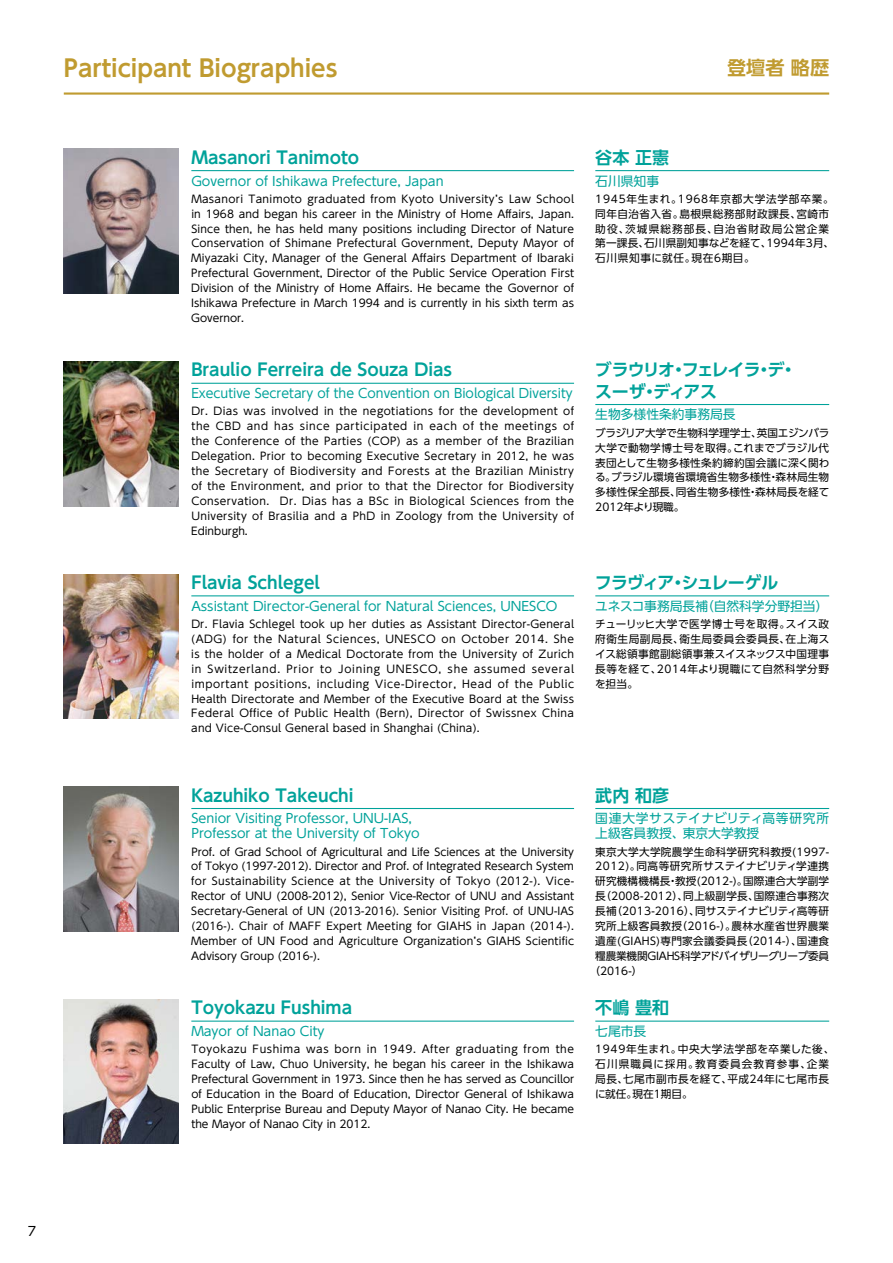
<style>
.page{position:relative;width:893px;height:1263px;background:#fff}
.page>*{position:absolute;margin:0;border:0;box-sizing:border-box;transform-origin:0 0}
.t1{font:700 23.4px "UD Shin Go Pr 6 De";color:#c09b30}
.t2{font:700 19.2px "UD Shin Go Pr 6 De";color:#c09b30}
.t3{font:700 16.95px "UD Shin Go Pr 6 De";color:#00a29a}
.t4{font:700 16.95px/21.3px "UD Shin Go Pr 6 De";letter-spacing:-.06em;color:#00a29a}
.t5{font:700 16.95px "UD Shin Go Pr 6 De";letter-spacing:-.05em;color:#00a29a}
.t6{font:12.75px/14.9px "UD Shin Go Pr 6";color:#00a29a}
.t7{font:12.75px "UD Shin Go Pr 6";color:#000}
.t8{font:10.65px/14.9px "UD Shin Go Pr 6";letter-spacing:.02em;color:#000;text-align:justify}
.t9{font:10.65px/14.9px "UD Shin Go Pr 6";letter-spacing:.06em;color:#000}
.t10{font:10.65px/14.9px "UD Shin Go Pr 6";letter-spacing:.05em;color:#000}
.t11{font:10.65px "UD Shin Go Pr 6";letter-spacing:-.02em;color:#000}
.t12{font:10.65px "UD Shin Go Pr 6";letter-spacing:.045em;color:#000}
</style>
<div class="page">
<hr style="left:64px;top:92px;width:765px;height:3px;background:#c09b30">
<hr style="left:191px;top:383px;width:383px;height:1px;background:#00a29a">
<hr style="left:595px;top:404px;width:234px;height:1px;background:#00a29a">
<img style="left:64px;top:574px;width:115px;height:145px">
<hr style="left:191px;top:595px;width:383px;height:1px;background:#00a29a">
<hr style="left:595px;top:595px;width:234px;height:1px;background:#00a29a">
<img style="left:64px;top:787px;width:115px;height:144px">
<hr style="left:191px;top:808px;width:383px;height:1px;background:#00a29a">
<hr style="left:595px;top:808px;width:234px;height:1px;background:#00a29a">
<img style="left:64px;top:149px;width:115px;height:144px">
<hr style="left:191px;top:170px;width:383px;height:1px;background:#00a29a">
<hr style="left:595px;top:170px;width:234px;height:1px;background:#00a29a">
<img style="left:64px;top:999px;width:115px;height:145px">
<hr style="left:191px;top:1020px;width:383px;height:2px;background:#00a29a">
<hr style="left:595px;top:1020px;width:234px;height:2px;background:#00a29a">
<img style="left:64px;top:361px;width:115px;height:145px">
<h1 class="t1" style="left:64px;top:49px;width:275px">Participant Biographies</h1>
<h2 class="t2" style="left:727px;top:52px;width:104px">登壇者 略歴</h2>
<h3 class="t3" style="left:191px;top:144px;width:169px">Masanori Tanimoto</h3>
<p class="t6" style="left:191px;top:173px;width:254px">Governor of Ishikawa Prefecture, Japan</p>
<p class="t8" style="left:191px;top:191px;width:384px">Masanori Tanimoto graduated from Kyoto University’s Law School in 1968 and began his career in the Ministry of Home Affairs, Japan.<br>Since then, he has held many positions including Director of Nature Conservation of Shimane Prefectural Government, Deputy Mayor of Miyazaki City, Manager of the General Affairs Department of Ibaraki Prefectural Government, Director of the Public Service Operation First Division of the Ministry of Home Affairs. He became the Governor of Ishikawa Prefecture in March 1994 and is currently in his sixth term as Governor.</p>
<h3 class="t3" style="left:191px;top:356px;width:262px">Braulio Ferreira de Souza Dias</h3>
<p class="t6" style="left:191px;top:386px;width:383px">Executive Secretary of the Convention on Biological Diversity</p>
<p class="t8" style="left:191px;top:404px;width:384px">Dr. Dias was involved in the negotiations for the development of the CBD and has since participated in each of the meetings of the Conference of the Parties (COP) as a member of the Brazilian Delegation. Prior to becoming Executive Secretary in 2012, he was the Secretary of Biodiversity and Forests at the Brazilian Ministry of the Environment, and prior to that the Director for Biodiversity Conservation. Dr. Dias has a BSc in Biological Sciences from the University of Brasilia and a PhD in Zoology from the University of Edinburgh.</p>
<h3 class="t3" style="left:191px;top:569px;width:130px">Flavia Schlegel</h3>
<p class="t6" style="left:191px;top:598px;width:368px">Assistant Director-General for Natural Sciences, UNESCO</p>
<p class="t8" style="left:191px;top:616px;width:384px">Dr. Flavia Schlegel took up her duties as Assistant Director-General (ADG) for the Natural Sciences, UNESCO on October 2014. She is the holder of a Medical Doctorate from the University of Zurich in Switzerland. Prior to Joining UNESCO, she assumed several important positions, including Vice-Director, Head of the Public Health Directorate and Member of the Executive Board at the Swiss Federal Office of Public Health (Bern), Director of Swissnex China and Vice-Consul General based in Shanghai (China).</p>
<h3 class="t3" style="left:191px;top:781px;width:164px">Kazuhiko Takeuchi</h3>
<p class="t6" style="left:191px;top:811px;width:230px">Senior Visiting Professor, UNU-IAS,<br>Professor at the University of Tokyo</p>
<p class="t8" style="left:191px;top:844px;width:384px">Prof. of Grad School of Agricultural and Life Sciences at the University of Tokyo (1997-2012). Director and Prof. of Integrated Research System for Sustainability Science at the University of Tokyo (2012-). Vice-Rector of UNU (2008-2012), Senior Vice-Rector of UNU and Assistant Secretary-General of UN (2013-2016). Senior Visiting Prof. of UNU-IAS (2016-). Chair of MAFF Expert Meeting for GIAHS in Japan (2014-).<br>Member of UN Food and Agriculture Organization’s GIAHS Scientific Advisory Group (2016-).</p>
<h3 class="t3" style="left:191px;top:994px;width:162px">Toyokazu Fushima</h3>
<p class="t6" style="left:191px;top:1023px;width:135px">Mayor of Nanao City</p>
<p class="t8" style="left:191px;top:1041px;width:384px">Toyokazu Fushima was born in 1949. After graduating from the Faculty of Law, Chuo University, he began his career in the Ishikawa Prefectural Government in 1973. Since then he has served as Councillor of Education in the Board of Education, Director General of Ishikawa Public Enterprise Bureau and Deputy Mayor of Nanao City. He became the Mayor of Nanao City in 2012.</p>
<h3 class="t3" style="left:595px;top:144px;width:75px">谷本 正憲</h3>
<p class="t6" style="left:595px;top:173px;width:65px">石川県知事</p>
<p class="t9" style="left:595px;top:191px;width:240px">1945年生まれ。1968年京都大学法学部卒業。同年自治省入省。島根県総務部財政課長、宮崎市助役、茨城県総務部長、自治省財政局公営企業第一課長、石川県副知事などを経て、1994年3月、石川県知事に就任。現在6期目。</p>
<h3 class="t4" style="left:595px;top:359px;width:203px">ブラウリオ・フェレイラ・デ・スーザ・ディアス</h3>
<p class="t6" style="left:595px;top:407px;width:142px">生物多様性条約事務局長</p>
<p class="t8" style="left:595px;top:425px;width:236px">ブラジリア大学で生物科学理学士、英国エジンバラ大学で動物学博士号を取得。これまでブラジル代表団として生物多様性条約締約国会議に深く関わる。ブラジル環境省環境省生物多様性・森林局生物多様性保全部長、同省生物多様性・森林局長を経て2012年より現職。</p>
<h3 class="t5" style="left:595px;top:569px;width:185px">フラヴィア・シュレーゲル</h3>
<p class="t6" style="left:595px;top:598px;width:235px">ユネスコ事務局長補（自然科学分野担当）</p>
<p class="t8" style="left:595px;top:616px;width:236px">チューリッヒ大学で医学博士号を取得。スイス政府衛生局副局長、衛生局委員会委員長、在上海スイス総領事館副総領事兼スイスネックス中国理事長等を経て、2014年より現職にて自然科学分野を担当。</p>
<h3 class="t3" style="left:595px;top:781px;width:75px">武内 和彦</h3>
<p class="t6" style="left:595px;top:811px;width:235px">国連大学サステイナビリティ高等研究所上級客員教授、東京大学教授</p>
<p class="t8" style="left:595px;top:844px;width:235px">東京大学大学院農学生命科学研究科教授(1997-</p>
<p class="t12" style="left:595px;top:858px;width:235px">2012)。同高等研究所サステイナビリティ学連携</p>
<p class="t8" style="left:595px;top:873px;width:235px">研究機構機構長・教授(2012-)。国際連合大学副学</p>
<p class="t8" style="left:595px;top:888px;width:235px">長（2008-2012）、同上級副学長、国際連合事務次</p>
<p class="t8" style="left:595px;top:903px;width:235px">長補（2013-2016）、同サステイナビリティ高等研</p>
<p class="t8" style="left:595px;top:918px;width:235px">究所上級客員教授（2016-）。農林水産省世界農業</p>
<p class="t8" style="left:595px;top:933px;width:235px">遺産(GIAHS)専門家会議委員長（2014-）、国連食</p>
<p class="t11" style="left:595px;top:947px;width:235px">糧農業機関GIAHS科学アドバイザリーグリープ委員</p>
<p class="t8" style="left:590px;top:963px;width:54px">（2016-）</p>
<h3 class="t3" style="left:595px;top:994px;width:75px">不嶋 豊和</h3>
<p class="t6" style="left:595px;top:1023px;width:53px">七尾市長</p>
<p class="t10" style="left:595px;top:1041px;width:241px">1949年生まれ。中央大学法学部を卒業した後、石川県職員に採用。教育委員会教育参事、企業局長、七尾市副市長を経て、平成24年に七尾市長に就任。現在1期目。</p>
<p class="t7" style="left:28px;top:1221px;width:10px">7</p>
</div>
